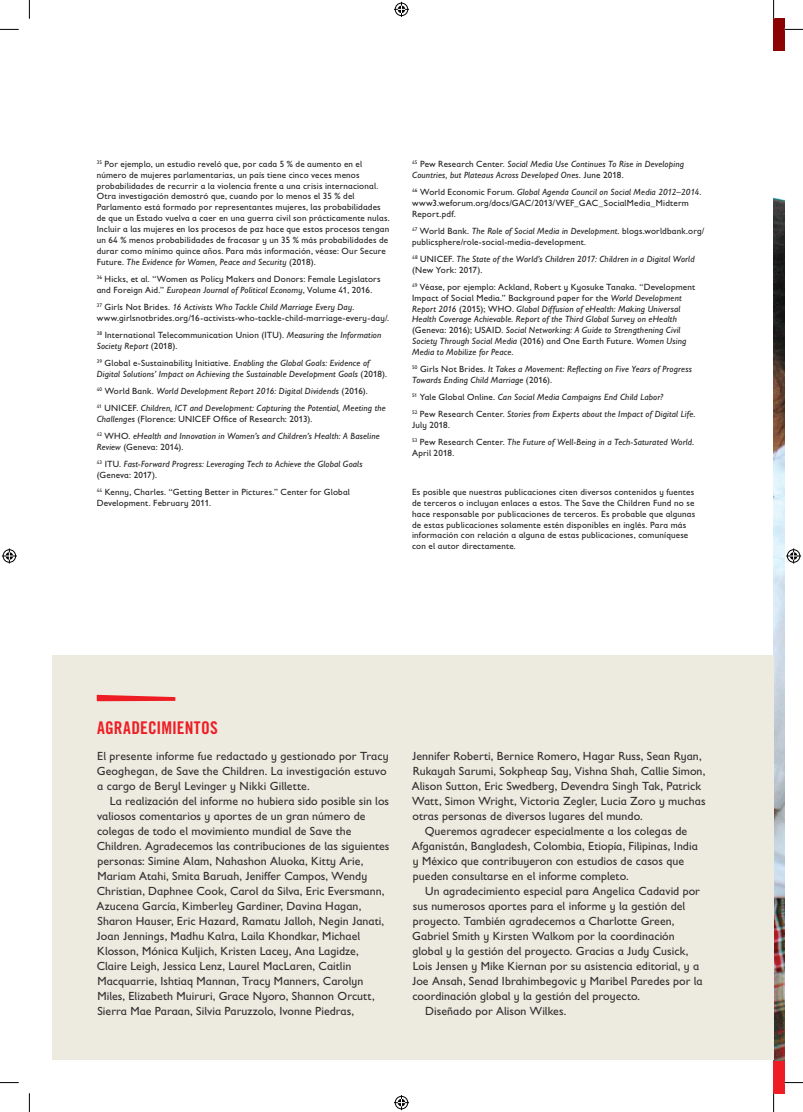
<style>
.page{position:relative;width:803px;height:1112px;background:#fff}
.page>*{position:absolute;margin:0;border:0;box-sizing:border-box;transform-origin:0 0}
.BHED_alt{font:17.5px "Trade Gothic LT Std Bd Cn 20";letter-spacing:.01em;color:#ee1d23}
.BODY_TXT{font:11.88px/15px "Gill Sans Infant Std";letter-spacing:.005em;color:#312f30}
.LEDE{font:11.88px/15px "Gill Sans Infant Std";letter-spacing:.01em;color:#312f30}
.Endnote{font:italic 9px/10.9px "Gill Sans Infant Std";letter-spacing:.02em;color:#231f20}
.Endnote-2{font:9px/10.9px "Gill Sans Infant Std";letter-spacing:.02em;color:#231f20}
.BODY_TXT-2{font:9px/10.9px "Gill Sans Infant Std";letter-spacing:.02em;color:#231f20}
.s1{font-style:italic}
.s2{font-style:normal}
</style>
<div class="page">
<svg style="left:773px;top:19px;width:11px;height:1073px"></svg>
<img style="left:773px;top:52px;width:11px;height:1007px">
<div style="left:52px;top:655px;width:721px;height:404px;background:#edeae0"></div>
<svg style="left:97px;top:694px;width:78px;height:7px"></svg>
<svg style="left:0;top:29px;width:19px;height:1px"></svg>
<svg style="left:784px;top:29px;width:19px;height:1px"></svg>
<svg style="left:0;top:1082px;width:19px;height:1px"></svg>
<svg style="left:784px;top:1081px;width:19px;height:2px"></svg>
<svg style="left:29px;top:0;width:1px;height:19px"></svg>
<svg style="left:29px;top:1093px;width:1px;height:18px"></svg>
<svg style="left:773px;top:0;width:1px;height:19px"></svg>
<svg style="left:773px;top:1092px;width:1px;height:19px"></svg>
<svg style="left:394px;top:2px;width:15px;height:15px"></svg>
<svg style="left:394px;top:1095px;width:15px;height:14px"></svg>
<svg style="left:2px;top:548px;width:15px;height:15px"></svg>
<svg style="left:786px;top:548px;width:15px;height:15px"></svg>
<p class="Endnote-2" style="left:97px;top:158px;width:294px"><sup>35</sup> Por ejemplo, un estudio reveló que, por cada 5 % de aumento en el número de mujeres parlamentarias, un país tiene cinco veces menos probabilidades de recurrir a la violencia frente a una crisis internacional.<br>Otra investigación demostró que, cuando por lo menos el 35 % del Parlamento está formado por representantes mujeres, las probabilidades de que un Estado vuelva a caer en una guerra civil son prácticamente nulas.<br>Incluir a las mujeres en los procesos de paz hace que estos procesos tengan un 64 % menos probabilidades de fracasar y un 35 % más probabilidades de durar como mínimo quince años. Para más información, véase: Our Secure Future. <span class="s1">The Evidence for Women, Peace and Security</span> (2018).</p>
<p class="Endnote-2" style="left:97px;top:273px;width:285px"><sup>36</sup> Hicks, et al. “Women as Policy Makers and Donors: Female Legislators and Foreign Aid.” <span class="s1">European Journal of Political Economy</span>, Volume 41, 2016.</p>
<p class="Endnote-2" style="left:97px;top:301px;width:294px"><sup>37</sup> Girls Not Brides. <span class="s1">16 Activists Who Tackle Child Marriage Every Day</span>. www.girlsnotbrides.org/16-activists-who-tackle-child-marriage-every-day/.</p>
<p class="Endnote-2" style="left:97px;top:329px;width:286px"><sup>38</sup> International Telecommunication Union (ITU). <span class="s1">Measuring the Information<br>Society Report</span> (2018).</p>
<p class="Endnote" style="left:97px;top:357px;width:292px"><sup>39</sup> <span class="s2">Global e-Sustainability Initiative.</span> Enabling the Global Goals: Evidence of<br>Digital Solutions’ Impact on Achieving the Sustainable Development Goals <span class="s2">(2018).</span></p>
<p class="Endnote" style="left:97px;top:385px;width:273px"><sup>40</sup> <span class="s2">World Bank.</span> World Development Report 2016: Digital Dividends <span class="s2">(2016).</span></p>
<p class="Endnote" style="left:97px;top:402px;width:291px"><sup>41</sup> <span class="s2">UNICEF.</span> Children, ICT and Development: Capturing the Potential, Meeting the<br>Challenges <span class="s2">(Florence: UNICEF Office of Research: 2013).</span></p>
<p class="Endnote" style="left:97px;top:430px;width:284px"><sup>42</sup> <span class="s2">WHO.</span> eHealth and Innovation in Women’s and Children’s Health: A Baseline<br>Review <span class="s2">(Geneva: 2014).</span></p>
<p class="Endnote" style="left:97px;top:458px;width:267px"><sup>43</sup> <span class="s2">ITU.</span> Fast-Forward Progress: Leveraging Tech to Achieve the Global Goals <span class="s2">(Geneva: 2017).</span></p>
<p class="Endnote-2" style="left:97px;top:486px;width:255px"><sup>44</sup> Kenny, Charles. “Getting Better in Pictures.” Center for Global<br>Development. February 2011.</p>
<p class="Endnote" style="left:412px;top:158px;width:273px"><sup>45</sup> <span class="s2">Pew Research Center.</span> Social Media Use Continues To Rise in Developing<br>Countries, but Plateaus Across Developed Ones<span class="s2">. June 2018.</span></p>
<p class="Endnote-2" style="left:412px;top:186px;width:291px"><sup>46</sup> World Economic Forum. <span class="s1">Global Agenda Council on Social Media 2012–2014</span>. www3.weforum.org/docs/GAC/2013/WEF_GAC_SocialMedia_Midterm<br>Report.pdf.</p>
<p class="Endnote-2" style="left:412px;top:225px;width:294px"><sup>47</sup> World Bank. <span class="s1">The Role of Social Media in Development</span>. blogs.worldbank.org/ publicsphere/role-social-media-development.</p>
<p class="Endnote" style="left:412px;top:253px;width:284px"><sup>48</sup> <span class="s2">UNICEF.</span> The State of the World’s Children 2017: Children in a Digital World <span class="s2">(New York: 2017).</span></p>
<p class="Endnote" style="left:412px;top:281px;width:285px"><sup>49</sup> <span class="s2">Véase, por ejemplo: Ackland, Robert y Kyosuke Tanaka. “Development Impact of Social Media.” Background paper for the</span> World Development Report 2016 <span class="s2">(2015); WHO.</span> Global Diffusion of eHealth: Making Universal Health Coverage Achievable. Report of the Third Global Survey on eHealth <span class="s2">(Geneva: 2016); USAID.</span> Social Networking: A Guide to Strengthening Civil Society Through Social Media <span class="s2">(2016) and One Earth Future.</span> Women Using Media to Mobilize for Peace<span class="s2">.</span></p>
<p class="Endnote" style="left:412px;top:363px;width:281px"><sup>50</sup> <span class="s2">Girls Not Brides.</span> It Takes a Movement: Reflecting on Five Years of Progress<br>Towards Ending Child Marriage <span class="s2">(2016).</span></p>
<p class="Endnote" style="left:412px;top:391px;width:253px"><sup>51</sup> <span class="s2">Yale Global Online.</span> Can Social Media Campaigns End Child Labor?</p>
<p class="Endnote" style="left:412px;top:409px;width:285px"><sup>52</sup> <span class="s2">Pew Research Center.</span> Stories from Experts about the Impact of Digital Life<span class="s2">.<br>July 2018.</span></p>
<p class="Endnote" style="left:412px;top:437px;width:284px"><sup>53</sup> <span class="s2">Pew Research Center.</span> The Future of Well-Being in a Tech-Saturated World<span class="s2">.<br>April 2018.</span></p>
<p class="BODY_TXT-2" style="left:412px;top:486px;width:285px">Es posible que nuestras publicaciones citen diversos contenidos y fuentes de terceros o incluyan enlaces a estos. The Save the Children Fund no se hace responsable por publicaciones de terceros. Es probable que algunas de estas publicaciones solamente estén disponibles en inglés. Para más información con relación a alguna de estas publicaciones, comuníquese con el autor directamente.</p>
<p class="BHED_alt" style="left:97px;top:716px;width:122px">AGRADECIMIENTOS</p>
<p class="LEDE" style="left:97px;top:747px;width:293px">El presente informe fue redactado y gestionado por Tracy<br>Geoghegan, de Save the Children. La investigación estuvo a cargo de Beryl Levinger y Nikki Gillette.</p>
<p class="BODY_TXT" style="left:96px;top:792px;width:295px;text-indent:13px">La realización del informe no hubiera sido posible sin los valiosos comentarios y aportes de un gran número de colegas de todo el movimiento mundial de Save the Children. Agradecemos las contribuciones de las siguientes personas: Simine Alam, Nahashon Aluoka, Kitty Arie, Mariam Atahi, Smita Baruah, Jeniffer Campos, Wendy Christian, Daphnee Cook, Carol da Silva, Eric Eversmann, Azucena García, Kimberley Gardiner, Davina Hagan, Sharon Hauser, Eric Hazard, Ramatu Jalloh, Negin Janati, Joan Jennings, Madhu Kalra, Laila Khondkar, Michael Klosson, Mónica Kuljich, Kristen Lacey, Ana Lagidze, Claire Leigh, Jessica Lenz, Laurel MacLaren, Caitlin Macquarrie, Ishtiaq Mannan, Tracy Manners, Carolyn Miles, Elizabeth Muiruri, Grace Nyoro, Shannon Orcutt, Sierra Mae Paraan, Silvia Paruzzolo, Ivonne Piedras,</p>
<p class="BODY_TXT" style="left:412px;top:747px;width:295px">Jennifer Roberti, Bernice Romero, Hagar Russ, Sean Ryan, Rukayah Sarumi, Sokpheap Say, Vishna Shah, Callie Simon, Alison Sutton, Eric Swedberg, Devendra Singh Tak, Patrick Watt, Simon Wright, Victoria Zegler, Lucia Zoro y muchas otras personas de diversos lugares del mundo.</p>
<p class="BODY_TXT" style="left:412px;top:822px;width:287px;text-indent:13px">Queremos agradecer especialmente a los colegas de Afganistán, Bangladesh, Colombia, Etiopía, Filipinas, India y México que contribuyeron con estudios de casos que pueden consultarse en el informe completo.</p>
<p class="BODY_TXT" style="left:412px;top:882px;width:292px;text-indent:13px">Un agradecimiento especial para Angelica Cadavid por sus numerosos aportes para el informe y la gestión del proyecto. También agradecemos a Charlotte Green, Gabriel Smith y Kirsten Walkom por la coordinación global y la gestión del proyecto. Gracias a Judy Cusick, Lois Jensen y Mike Kiernan por su asistencia editorial, y a Joe Ansah, Senad Ibrahimbegovic y Maribel Paredes por la coordinación global y la gestión del proyecto.</p>
<p class="BODY_TXT" style="left:425px;top:1002px;width:143px">Diseñado por Alison Wilkes.</p>
</div>
